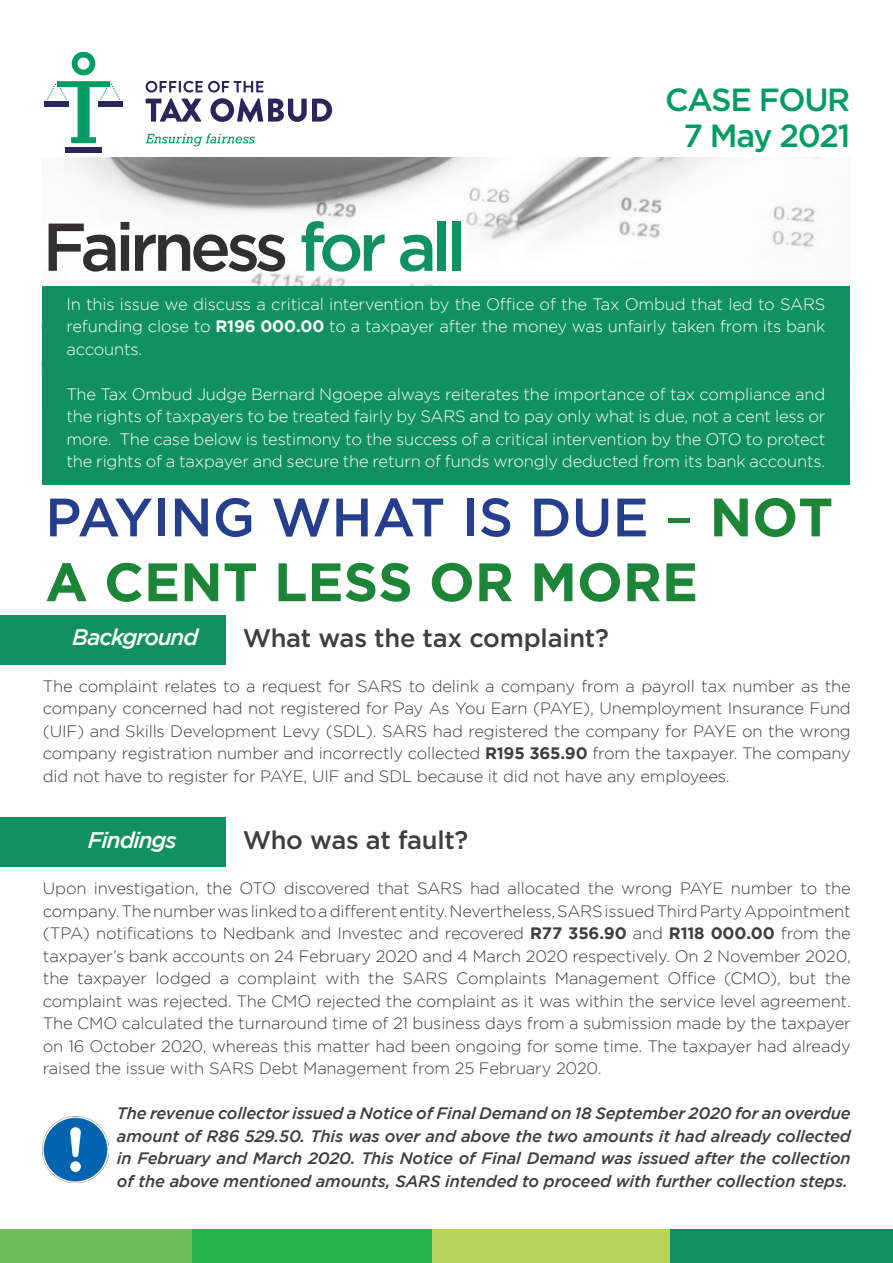
<style>
.page{position:relative;width:893px;height:1263px;background:#fff}
.page>*{position:absolute;margin:0;border:0;box-sizing:border-box;transform-origin:0 0}
.Sub_head_2{font:500 67.5px "Gotham";letter-spacing:-.07em;color:#312f30}
.t1{font:700 54px/64.8px "Gotham";color:#1c8538}
.Sub_head_2-2{font:500 31.95px "Gotham";letter-spacing:-.04em;color:#009c61}
.Sub_head_question{font:500 25.5px "Gotham";letter-spacing:-.01em;color:#3e3e3f}
.t2{font:italic 500 22.5px "Gotham";letter-spacing:-.05em;color:#fff}
.t3{font:300 16.5px/22.5px "Gotham";letter-spacing:-.01em;color:#3e3e3f;text-align:justify}
.t4{font:300 16.5px/22.5px "Gotham";letter-spacing:-.01em;color:#fff;text-align:justify}
.t5{font:italic 500 16.5px/22.5px "Gotham";letter-spacing:-.01em;color:#3e3e3f;text-align:justify}
.s1{color:#119161}
.s2{font-weight:700}
.s3{font-weight:500;color:#253f8e}
.s4{font-weight:400}
</style>
<div class="page">
<img style="left:68px;top:158px;width:782px;height:251px">
<div style="left:0;top:615px;width:225px;height:49px;background:#119161"></div>
<svg style="left:146px;top:134px;width:109px;height:12px"></svg>
<svg style="left:146px;top:81px;width:186px;height:41px"></svg>
<div style="left:65px;top:147px;width:37px;height:5px;background:#292659"></div>
<div style="left:98px;top:101px;width:25px;height:6px;background:#292659"></div>
<div style="left:44px;top:101px;width:25px;height:6px;background:#292659"></div>
<svg style="left:47px;top:81px;width:73px;height:62px"></svg>
<svg style="left:72px;top:53px;width:23px;height:22px"></svg>
<div style="left:42px;top:286px;width:807px;height:199px;background:#119161"></div>
<div style="left:0;top:817px;width:225px;height:49px;background:#119161"></div>
<img style="left:43px;top:1117px;width:65px;height:66px">
<div style="left:0;top:1229px;width:192px;height:34px;background:#6ebf58"></div>
<div style="left:192px;top:1229px;width:240px;height:34px;background:#27b24b"></div>
<div style="left:432px;top:1229px;width:239px;height:34px;background:#b6d55d"></div>
<div style="left:671px;top:1229px;width:222px;height:34px;background:#119161"></div>
<p class="Sub_head_2" style="left:43px;top:203px;width:425px">Fairness <span class="s1">for all</span></p>
<p class="Sub_head_2-2" style="left:665px;top:79px;width:187px">CASE FOUR</p>
<p class="Sub_head_2-2" style="left:683px;top:115px;width:169px">7 May 2021</p>
<p class="t4" style="left:66px;top:292px;width:760px">In this issue we discuss a critical intervention by the Office of the Tax Ombud that led to SARS refunding close to <span class="s2">R196 000.00</span> to a taxpayer after the money was unfairly taken from its bank accounts.</p>
<p class="t4" style="left:66px;top:382px;width:760px">The Tax Ombud Judge Bernard Ngoepe always reiterates the importance of tax compliance and the rights of taxpayers to be treated fairly by SARS and to pay only what is due, not a cent less or more. The case below is testimony to the success of a critical intervention by the OTO to protect the rights of a taxpayer and secure the return of funds wrongly deducted from its bank accounts.</p>
<p class="t1" style="left:45px;top:483px;width:789px"><span class="s3">PAYING WHAT IS DUE</span> <span class="s4">–</span> NOT<br>A CENT LESS OR MORE</p>
<p class="Sub_head_question" style="left:243px;top:621px;width:368px">What was the tax complaint?</p>
<p class="t3" style="left:43px;top:674px;width:809px">The complaint relates to a request for SARS to delink a company from a payroll tax number as the company concerned had not registered for Pay As You Earn (PAYE), Unemployment Insurance Fund (UIF) and Skills Development Levy (SDL). SARS had registered the company for PAYE on the wrong company registration number and incorrectly collected <span class="s2">R195 365.90</span> from the taxpayer. The company did not have to register for PAYE, UIF and SDL because it did not have any employees.</p>
<p class="t2" style="left:72px;top:624px;width:128px">Background</p>
<p class="Sub_head_question" style="left:243px;top:823px;width:227px">Who was at fault?</p>
<p class="t3" style="left:43px;top:877px;width:809px">Upon investigation, the OTO discovered that SARS had allocated the wrong PAYE number to the company. The number was linked to a different entity. Nevertheless, SARS issued Third Party Appointment (TPA) notifications to Nedbank and Investec and recovered <span class="s2">R77 356.90</span> and <span class="s2">R118 000.00</span> from the taxpayer’s bank accounts on 24 February 2020 and 4 March 2020 respectively. On 2 November 2020, the taxpayer lodged a complaint with the SARS Complaints Management Office (CMO), but the complaint was rejected. The CMO rejected the complaint as it was within the service level agreement.<br>The CMO calculated the turnaround time of 21 business days from a submission made by the taxpayer on 16 October 2020, whereas this matter had been ongoing for some time. The taxpayer had already raised the issue with SARS Debt Management from 25 February 2020.</p>
<p class="t5" style="left:117px;top:1102px;width:735px">The revenue collector issued a Notice of Final Demand on 18 September 2020 for an overdue amount of R86 529.50. This was over and above the two amounts it had already collected in February and March 2020. This Notice of Final Demand was issued after the collection of the above mentioned amounts, SARS intended to proceed with further collection steps.</p>
<p class="t2" style="left:88px;top:827px;width:90px">Findings</p>
</div>
